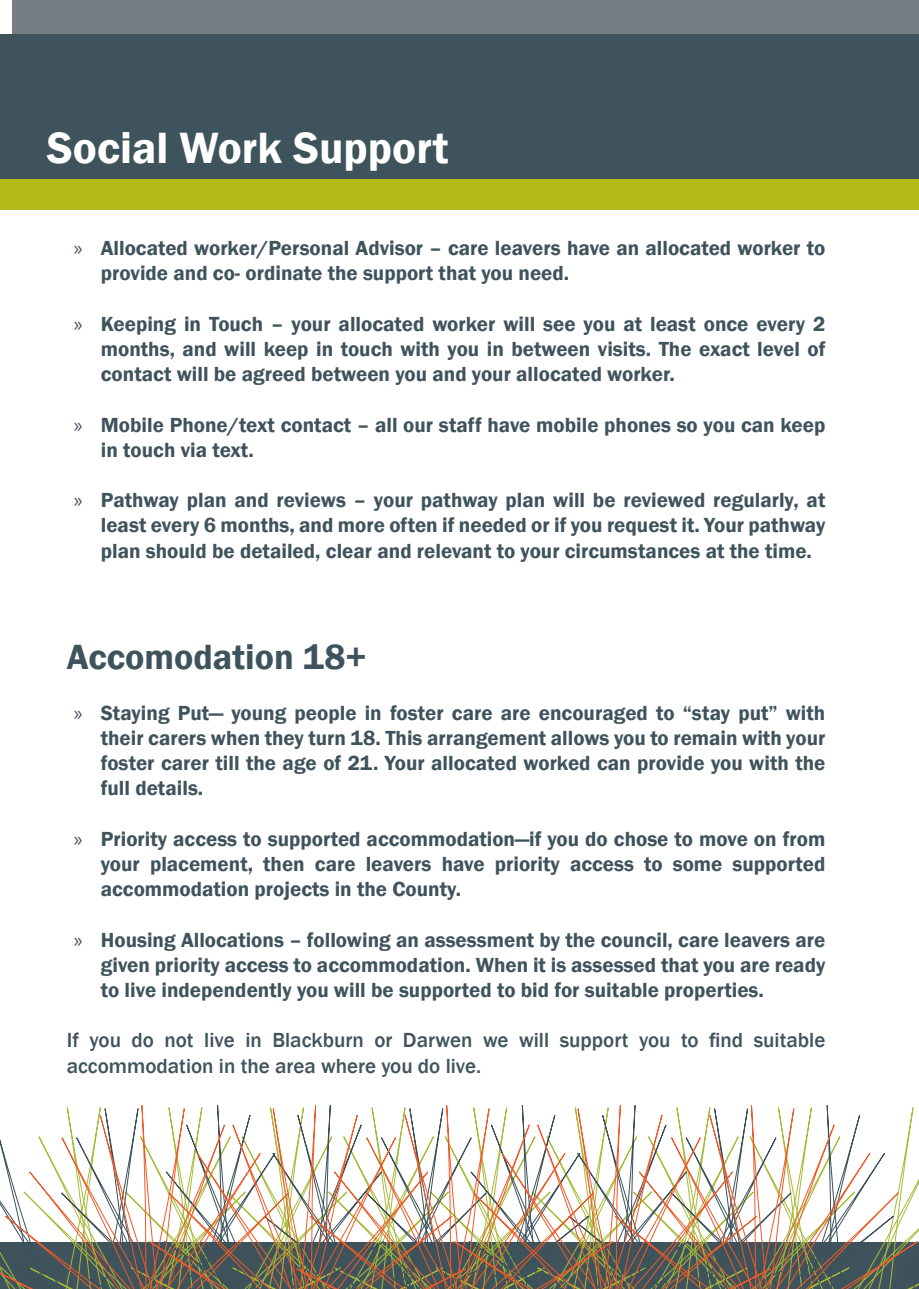
<style>
.page{position:relative;width:919px;height:1289px;background:#fff}
.page>*{position:absolute;margin:0;border:0;box-sizing:border-box;transform-origin:0 0}
.t1{font:600 45px "Franklin Gothic";color:#fff}
.t2{font:600 36px "Franklin Gothic";color:#3f535c}
.t3{font:600 21px/25.2px "Franklin Gothic";color:#3f535c;text-align:justify}
.t4{font:500 21px/25.2px "Franklin Gothic";color:#3f535c}
.s1{font-family:"Myriad Pro";font-weight:400}
</style>
<div class="page">
<div style="left:0;top:158px;width:918px;height:51px;background:#b2bb18"></div>
<div style="left:13px;top:0;width:905px;height:35px;background:#767d83"></div>
<div style="left:0;top:34px;width:918px;height:144px;background:#3f535c"></div>
<svg style="left:473px;top:1105px;width:441px;height:31px"></svg>
<svg style="left:497px;top:1114px;width:417px;height:22px"></svg>
<svg style="left:0;top:1136px;width:918px;height:152px"></svg>
<p class="t1" style="left:47px;top:121px;width:403px">Social Work Support</p>
<p class="t3" style="left:101px;top:236px;width:726px;text-indent:-27px"><span class="s1">»</span> Allocated worker/Personal Advisor – care leavers have an allocated worker to provide and co- ordinate the support that you need.</p>
<p class="t3" style="left:101px;top:311px;width:726px;text-indent:-27px"><span class="s1">»</span> Keeping in Touch – your allocated worker will see you at least once every 2 months, and will keep in touch with you in between visits. The exact level of contact will be agreed between you and your allocated worker.</p>
<p class="t3" style="left:101px;top:412px;width:726px;text-indent:-27px"><span class="s1">»</span> Mobile Phone/text contact – all our staff have mobile phones so you can keep in touch via text.</p>
<p class="t3" style="left:101px;top:488px;width:726px;text-indent:-27px"><span class="s1">»</span> Pathway plan and reviews – your pathway plan will be reviewed regularly, at least every 6 months, and more often if needed or if you request it. Your pathway plan should be detailed, clear and relevant to your circumstances at the time.</p>
<p class="t2" style="left:67px;top:635px;width:301px">Accomodation 18+</p>
<p class="t3" style="left:101px;top:700px;width:726px;text-indent:-27px"><span class="s1">»</span> Staying Put— young people in foster care are encouraged to “stay put” with their carers when they turn 18. This arrangement allows you to remain with your foster carer till the age of 21. Your allocated worked can provide you with the full details.</p>
<p class="t3" style="left:101px;top:826px;width:726px;text-indent:-27px"><span class="s1">»</span> Priority access to supported accommodation—if you do chose to move on from your placement, then care leavers have priority access to some supported accommodation projects in the County.</p>
<p class="t3" style="left:101px;top:927px;width:726px;text-indent:-27px"><span class="s1">»</span> Housing Allocations – following an assessment by the council, care leavers are given priority access to accommodation. When it is assessed that you are ready to live independently you will be supported to bid for suitable properties.</p>
<p class="t4" style="left:67px;top:1028px;width:760px">If you do not live in Blackburn or Darwen we will support you to find suitable accommodation in the area where you do live.</p>
</div>
